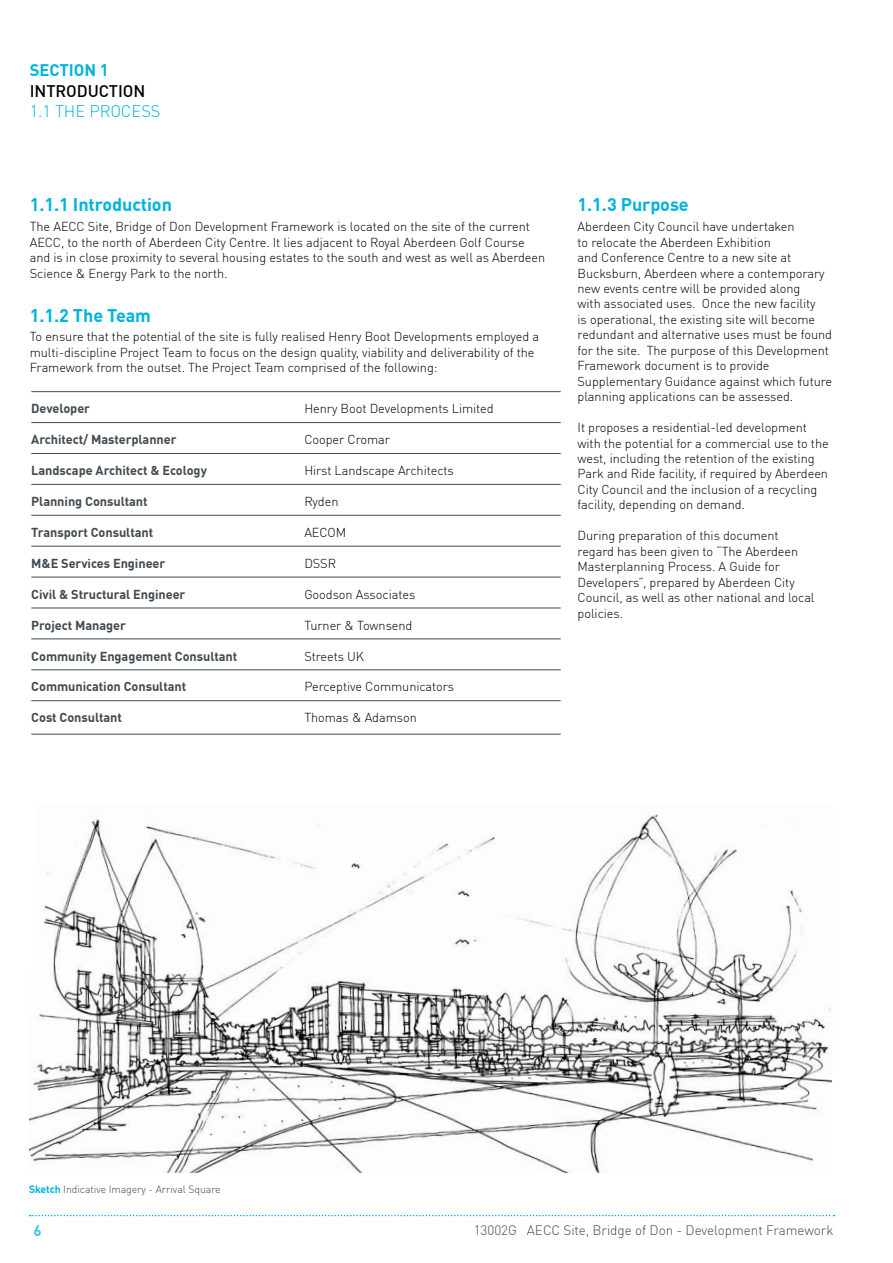
<style>
.page{position:relative;width:893px;height:1263px;background:#fff}
.page>*{position:absolute;margin:0;border:0;box-sizing:border-box;transform-origin:0 0}
.t1{font:700 18px "DIN Offc";letter-spacing:-.005em;color:#00b3dc}
.t2{font:300 16.5px "DIN Offc";letter-spacing:-.005em;color:#00b3dc}
.t3{font:500 16.5px "DIN Offc";letter-spacing:-.005em;color:#000}
.t4{font:700 16.5px "DIN Offc";letter-spacing:-.005em;color:#00b3dc}
.t5{font:700 15px "DIN Offc";color:#41c5e4}
.t6{font:300 13.5px "DIN Offc";letter-spacing:-.005em;color:#424a51}
.t7{font:300 12.75px/15.5px "DIN Offc";letter-spacing:-.005em;color:#000}
.t8{font:700 12.75px "DIN Offc";letter-spacing:-.005em;color:#424a51}
.t9{font:300 10.5px "DIN Offc";letter-spacing:-.005em;color:#424a51}
.s1{font-weight:700;color:#00b3dc}
</style>
<div class="page">
<svg style="left:30px;top:1215px;width:804px;height:1px"></svg>
<img style="left:29px;top:814px;width:803px;height:359px">
<hr style="left:31px;top:391px;width:530px;height:1px;background:#424a51">
<hr style="left:31px;top:422px;width:530px;height:1px;background:#424a51">
<hr style="left:31px;top:453px;width:530px;height:1px;background:#424a51">
<hr style="left:31px;top:484px;width:530px;height:1px;background:#424a51">
<hr style="left:31px;top:515px;width:530px;height:1px;background:#424a51">
<hr style="left:31px;top:546px;width:530px;height:1px;background:#424a51">
<hr style="left:31px;top:577px;width:530px;height:1px;background:#424a51">
<hr style="left:31px;top:608px;width:530px;height:1px;background:#424a51">
<hr style="left:31px;top:638px;width:530px;height:1px;background:#424a51">
<hr style="left:31px;top:669px;width:530px;height:1px;background:#424a51">
<hr style="left:31px;top:700px;width:530px;height:1px;background:#424a51">
<hr style="left:31px;top:734px;width:530px;height:1px;background:#424a51">
<p class="t4" style="left:30px;top:60px;width:81px">SECTION 1</p>
<p class="t3" style="left:30px;top:80px;width:117px">INTRODUCTION</p>
<p class="t2" style="left:30px;top:101px;width:132px">1.1 THE PROCESS</p>
<h1 class="t1" style="left:30px;top:193px;width:144px">1.1.1 Introduction</h1>
<p class="t7" style="left:30px;top:219px;width:517px">The AECC Site, Bridge of Don Development Framework is located on the site of the current AECC, to the north of Aberdeen City Centre. It lies adjacent to Royal Aberdeen Golf Course and is in close proximity to several housing estates to the south and west as well as Aberdeen Science &amp; Energy Park to the north.</p>
<h1 class="t1" style="left:30px;top:303px;width:123px">1.1.2 The Team</h1>
<p class="t7" style="left:30px;top:329px;width:511px">To ensure that the potential of the site is fully realised Henry Boot Developments employed a multi-discipline Project Team to focus on the design quality, viability and deliverability of the<br>Framework from the outset. The Project Team comprised of the following:</p>
<p class="t8" style="left:31px;top:400px;width:60px">Developer</p>
<p class="t7" style="left:304px;top:401px;width:191px">Henry Boot Developments Limited</p>
<p class="t8" style="left:31px;top:431px;width:147px">Architect/ Masterplanner</p>
<p class="t7" style="left:304px;top:432px;width:87px">Cooper Cromar</p>
<p class="t8" style="left:31px;top:462px;width:177px">Landscape Architect &amp; Ecology</p>
<p class="t7" style="left:304px;top:463px;width:151px">Hirst Landscape Architects</p>
<p class="t8" style="left:31px;top:493px;width:118px">Planning Consultant</p>
<p class="t7" style="left:304px;top:494px;width:36px">Ryden</p>
<p class="t8" style="left:31px;top:524px;width:123px">Transport Consultant</p>
<p class="t7" style="left:304px;top:524px;width:43px">AECOM</p>
<p class="t8" style="left:31px;top:555px;width:135px">M&amp;E Services Engineer</p>
<p class="t7" style="left:304px;top:555px;width:33px">DSSR</p>
<p class="t8" style="left:31px;top:586px;width:156px">Civil &amp; Structural Engineer</p>
<p class="t7" style="left:304px;top:586px;width:112px">Goodson Associates</p>
<p class="t8" style="left:31px;top:617px;width:96px">Project Manager</p>
<p class="t7" style="left:304px;top:617px;width:110px">Turner &amp; Townsend</p>
<p class="t8" style="left:31px;top:648px;width:207px">Community Engagement Consultant</p>
<p class="t7" style="left:304px;top:648px;width:61px">Streets UK</p>
<p class="t8" style="left:31px;top:678px;width:156px">Communication Consultant</p>
<p class="t7" style="left:304px;top:679px;width:151px">Perceptive Communicators</p>
<p class="t8" style="left:31px;top:709px;width:92px">Cost Consultant</p>
<p class="t7" style="left:304px;top:710px;width:114px">Thomas &amp; Adamson</p>
<h1 class="t1" style="left:578px;top:193px;width:113px">1.1.3 Purpose</h1>
<p class="t7" style="left:578px;top:219px;width:256px">Aberdeen City Council have undertaken<br>to relocate the Aberdeen Exhibition<br>and Conference Centre to a new site at Bucksburn, Aberdeen where a contemporary new events centre will be provided along<br>with associated uses. Once the new facility<br>is operational, the existing site will become redundant and alternative uses must be found for the site. The purpose of this Development Framework document is to provide Supplementary Guidance against which future planning applications can be assessed.</p>
<p class="t7" style="left:578px;top:420px;width:253px">It proposes a residential-led development with the potential for a commercial use to the west, including the retention of the existing Park and Ride facility, if required by Aberdeen City Council and the inclusion of a recycling facility, depending on demand.</p>
<p class="t7" style="left:578px;top:528px;width:239px">During preparation of this document regard has been given to “The Aberdeen Masterplanning Process. A Guide for Developers”, prepared by Aberdeen City Council, as well as other national and local policies.</p>
<p class="t9" style="left:29px;top:1183px;width:193px"><span class="s1">Sketch</span> Indicative Imagery - Arrival Square</p>
<p class="t5" style="left:34px;top:1220px;width:10px">6</p>
<p class="t6" style="left:474px;top:1221px;width:361px">13002G AECC Site, Bridge of Don - Development Framework</p>
</div>
